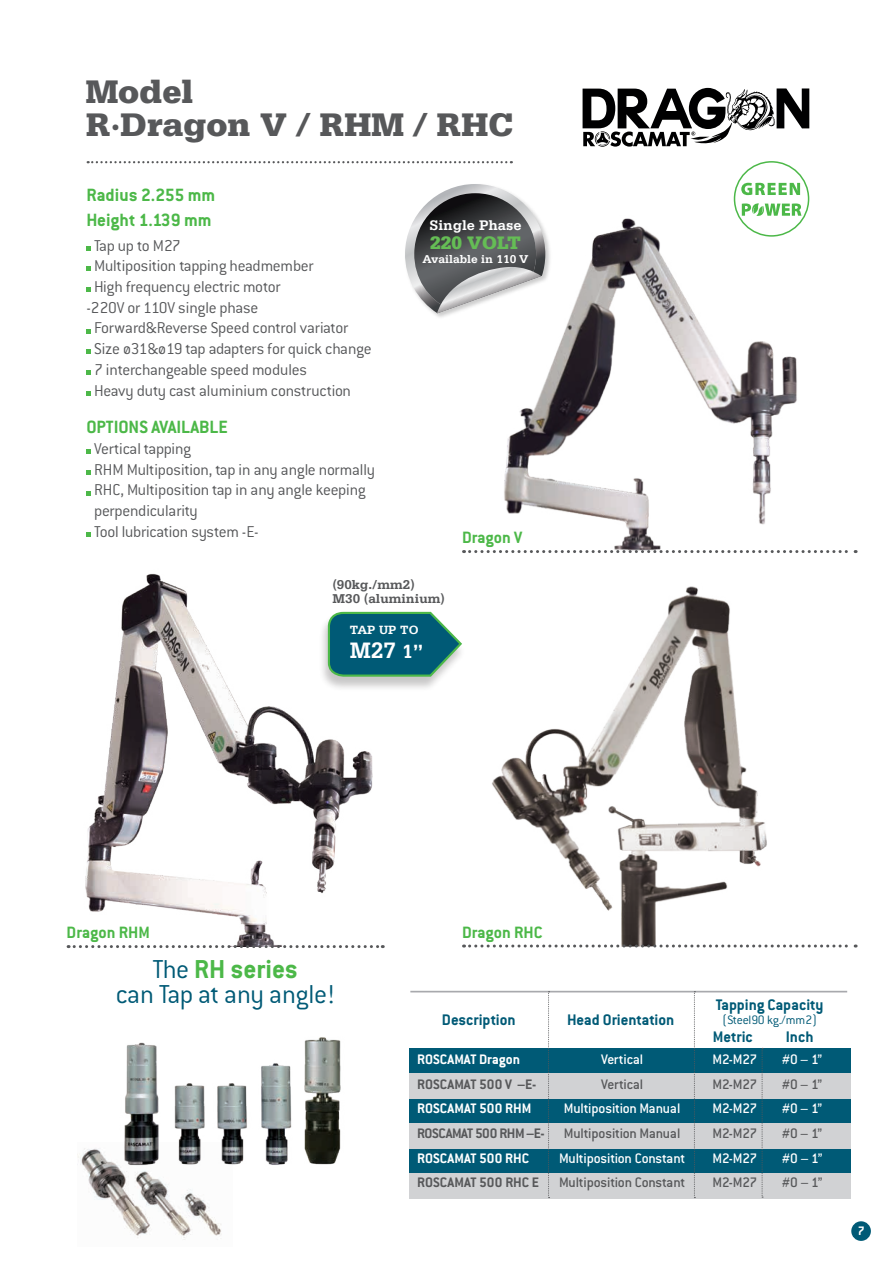
<style>
.page{position:relative;width:893px;height:1263px;background:#fff}
.page>*{position:absolute;margin:0;border:0;box-sizing:border-box;transform-origin:0 0}
.t1{font:900 34.5px/33px "Serifa Std";color:#57585a}
.t2{font:300 28.5px/25.5px "Conduit ITC";letter-spacing:-.02em;color:#005a76;text-align:center}
.t3{font:700 23.55px "Serifa Std";color:#fff;scale:.95 1}
.t4{font:700 19.5px/24.9px "Conduit ITC";color:#4cb848}
.t5{font:900 19.2px "Serifa Std";color:#65bd55}
.t6{font:700 18px "Conduit ITC";color:#4cb848}
.t7{font:300 17.25px/20.7px "Conduit ITC";letter-spacing:-.015em;color:#57585a}
.t8{font:700 16.8px "Conduit ITC";color:#005a76}
.t9{font:500 15.15px "Conduit ITC";letter-spacing:-.015em;color:#fff}
.t10{font:500 15.15px "Conduit ITC";letter-spacing:-.015em;color:#57585a}
.t11{font:700 15.15px "Conduit ITC";color:#fff}
.t12{font:700 15.15px "Conduit ITC";color:#57585a}
.t13{font:700 15.15px "Conduit ITC";letter-spacing:-.03em;color:#57585a}
.t14{font:700 14.7px "Serifa Std";color:#fff}
.t15{font:700 13.5px/13.5px "Serifa Std";color:#57585a}
.t16{font:300 13.5px "Conduit ITC";letter-spacing:-.02em;color:#005a76}
.t17{font:700 13.5px "Conduit ITC";color:#fff}
.t18{font:700 12.6px "Serifa Std";color:#fff}
.t19{font:700 12px "Serifa Std";color:#fff}
.s1{font-size:20.25px}
.s2{font-weight:700;color:#4cb848}
</style>
<div class="page">
<div style="left:851px;top:1221px;width:20px;height:20px;background:#005a76;border-radius:50%"></div>
<svg style="left:86px;top:246px;width:5px;height:5px"></svg>
<svg style="left:86px;top:267px;width:5px;height:4px"></svg>
<svg style="left:86px;top:287px;width:5px;height:5px"></svg>
<svg style="left:86px;top:329px;width:5px;height:4px"></svg>
<svg style="left:86px;top:349px;width:5px;height:5px"></svg>
<svg style="left:86px;top:370px;width:5px;height:5px"></svg>
<svg style="left:86px;top:391px;width:5px;height:4px"></svg>
<svg style="left:86px;top:449px;width:5px;height:5px"></svg>
<svg style="left:86px;top:470px;width:5px;height:5px"></svg>
<svg style="left:86px;top:491px;width:5px;height:4px"></svg>
<svg style="left:86px;top:532px;width:5px;height:5px"></svg>
<img style="left:462px;top:184px;width:348px;height:369px">
<img style="left:481px;top:586px;width:299px;height:362px">
<img style="left:85px;top:573px;width:288px;height:372px">
<svg style="left:88px;top:161px;width:424px;height:2px"></svg>
<div style="left:734px;top:162px;width:75px;height:74px;background:#fff;border-radius:50%"></div>
<div style="left:734px;top:161px;width:75px;height:76px;border:2px solid #4cb848;border-radius:50%"></div>
<svg style="left:741px;top:183px;width:59px;height:12px"></svg>
<svg style="left:742px;top:203px;width:59px;height:13px"></svg>
<div style="left:318px;top:613px;width:148px;height:79px;background:#231f20;opacity:.25"></div>
<svg style="left:327px;top:610px;width:137px;height:68px;background:#327d89"></svg>
<svg style="left:583px;top:88px;width:226px;height:59px"></svg>
<svg style="left:470px;top:550px;width:386px;height:3px"></svg>
<svg style="left:68px;top:945px;width:315px;height:3px"></svg>
<svg style="left:470px;top:944px;width:386px;height:3px"></svg>
<div style="left:409px;top:1048px;width:441px;height:25px;background:#005a76"></div>
<div style="left:409px;top:1098px;width:441px;height:25px;background:#005a76"></div>
<div style="left:409px;top:1148px;width:441px;height:25px;background:#005a76"></div>
<div style="left:409px;top:1073px;width:441px;height:25px;background:#d1d2d4"></div>
<div style="left:409px;top:1123px;width:441px;height:25px;background:#d1d2d4"></div>
<div style="left:409px;top:1173px;width:441px;height:25px;background:#d1d2d4"></div>
<hr style="left:410px;top:991px;width:437px;height:1px;background:#a8a9ad">
<svg style="left:548px;top:991px;width:2px;height:207px"></svg>
<svg style="left:694px;top:991px;width:1px;height:207px"></svg>
<svg style="left:762px;top:1048px;width:1px;height:150px"></svg>
<img style="left:435px;top:184px;width:119px;height:138px">
<svg style="left:405px;top:184px;width:141px;height:130px"></svg>
<img style="left:77px;top:1148px;width:145px;height:92px">
<img style="left:116px;top:1037px;width:225px;height:148px">
<h1 class="t1" style="left:86px;top:75px;width:429px">Model<br>R·Dragon V / RHM / RHC</h1>
<p class="t4" style="left:86px;top:182px;width:130px">Radius 2.255 mm<br>Height 1.139 mm</p>
<p class="t7" style="left:94px;top:235px;width:88px">Tap up to M27</p>
<p class="t7" style="left:94px;top:256px;width:221px">Multiposition tapping headmember</p>
<p class="t7" style="left:94px;top:276px;width:188px">High frequency electric motor</p>
<p class="t7" style="left:86px;top:297px;width:173px">-220V or 110V single phase</p>
<p class="t7" style="left:94px;top:318px;width:256px">Forward&amp;Reverse Speed control variator</p>
<p class="t7" style="left:94px;top:338px;width:279px">Size ø31&amp;ø19 tap adapters for quick change</p>
<p class="t7" style="left:94px;top:359px;width:214px">7 interchangeable speed modules</p>
<p class="t7" style="left:94px;top:380px;width:258px">Heavy duty cast aluminium construction</p>
<p class="t4" style="left:86px;top:414px;width:143px">OPTIONS AVAILABLE</p>
<p class="t7" style="left:94px;top:438px;width:282px">Vertical tapping<br>RHM Multiposition, tap in any angle normally<br>RHC, Multiposition tap in any angle keeping perpendicularity<br>Tool lubrication system -E-</p>
<p class="t14" style="left:429px;top:216px;width:94px">Single Phase</p>
<p class="t5" style="left:430px;top:231px;width:92px">220 VOLT</p>
<p class="t19" style="left:423px;top:252px;width:107px">Available in 110 V</p>
<p class="t6" style="left:462px;top:527px;width:62px">Dragon V</p>
<p class="t15" style="left:332px;top:578px;width:114px">(90kg./mm2)<br>M30 (aluminium)</p>
<p class="t18" style="left:350px;top:623px;width:70px">TAP UP TO</p>
<h3 class="t3" style="left:350px;top:637px;width:79px">M27 <span class="s1">1”</span></h3>
<p class="t6" style="left:67px;top:922px;width:85px">Dragon RHM</p>
<p class="t6" style="left:462px;top:921px;width:82px">Dragon RHC</p>
<h2 class="t2" style="left:116px;top:956px;width:220px">The <span class="s2">RH series<br></span>can Tap at any angle!</h2>
<p class="t8" style="left:442px;top:1009px;width:75px">Description</p>
<p class="t8" style="left:567px;top:1009px;width:109px">Head Orientation</p>
<p class="t8" style="left:716px;top:995px;width:109px">Tapping Capacity</p>
<p class="t16" style="left:723px;top:1012px;width:96px">(Steel90 kg./mm2)</p>
<p class="t8" style="left:713px;top:1026px;width:41px">Metric</p>
<p class="t8" style="left:786px;top:1026px;width:29px">Inch</p>
<p class="t11" style="left:417px;top:1050px;width:105px">ROSCAMAT Dragon</p>
<p class="t9" style="left:601px;top:1051px;width:44px">Vertical</p>
<p class="t9" style="left:712px;top:1051px;width:46px">M2-M27</p>
<p class="t9" style="left:782px;top:1051px;width:42px">#0 – 1”</p>
<p class="t12" style="left:417px;top:1075px;width:121px">ROSCAMAT 500 V –E-</p>
<p class="t10" style="left:601px;top:1075px;width:44px">Vertical</p>
<p class="t10" style="left:712px;top:1075px;width:46px">M2-M27</p>
<p class="t10" style="left:782px;top:1075px;width:42px">#0 – 1”</p>
<p class="t11" style="left:417px;top:1100px;width:116px">ROSCAMAT 500 RHM</p>
<p class="t9" style="left:564px;top:1100px;width:118px">Multiposition Manual</p>
<p class="t9" style="left:712px;top:1100px;width:46px">M2-M27</p>
<p class="t9" style="left:782px;top:1100px;width:42px">#0 – 1”</p>
<p class="t13" style="left:417px;top:1124px;width:129px">ROSCAMAT 500 RHM –E-</p>
<p class="t10" style="left:564px;top:1125px;width:118px">Multiposition Manual</p>
<p class="t10" style="left:712px;top:1125px;width:46px">M2-M27</p>
<p class="t10" style="left:782px;top:1125px;width:42px">#0 – 1”</p>
<p class="t11" style="left:417px;top:1149px;width:114px">ROSCAMAT 500 RHC</p>
<p class="t9" style="left:559px;top:1149px;width:128px">Multiposition Constant</p>
<p class="t9" style="left:712px;top:1149px;width:46px">M2-M27</p>
<p class="t9" style="left:782px;top:1149px;width:42px">#0 – 1”</p>
<p class="t12" style="left:417px;top:1174px;width:123px">ROSCAMAT 500 RHC E</p>
<p class="t10" style="left:559px;top:1174px;width:128px">Multiposition Constant</p>
<p class="t10" style="left:712px;top:1174px;width:46px">M2-M27</p>
<p class="t10" style="left:782px;top:1174px;width:42px">#0 – 1”</p>
<p class="t17" style="left:858px;top:1223px;width:8px">7</p>
</div>
